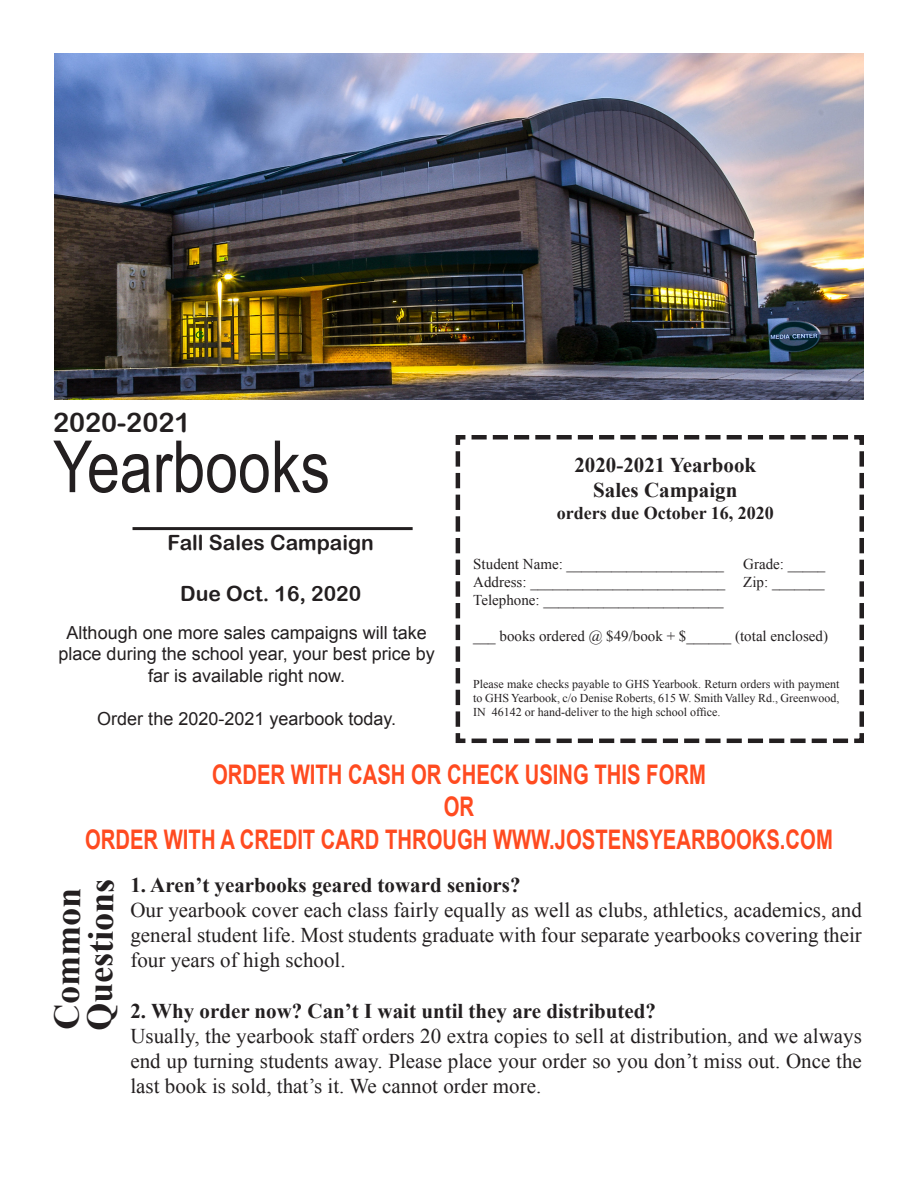
<style>
.page{position:relative;width:918px;height:1188px;background:#fff}
.page>*{position:absolute;margin:0;border:0;box-sizing:border-box;transform-origin:0 0}
.t1{font:72px "Arial Narrow";color:#231f20}
.t2{font:700 36px "Times New Roman";color:#231f20}
.t3{font:700 27px "Arial";color:#ff4b20;scale:.75 1}
.t4{font:27px "Arial Rounded MT Bold";color:#231f20}
.t5{font:21px/25.2px "Times New Roman";color:#231f20;text-align:justify}
.t6{font:700 21px "Times New Roman";color:#231f20}
.t7{font:21px "Arial Rounded MT Bold";color:#231f20}
.t8{font:18px/21.6px "Arial";color:#231f20;text-align:center}
.t9{font:700 18px "Times New Roman";color:#231f20}
.t10{font:15px "Times New Roman";color:#231f20}
.t11{font:12px/14.4px "Times New Roman";color:#231f20;text-align:justify}
</style>
<div class="page">
<hr style="left:133px;top:527px;width:280px;height:3px;background:#231f20">
<svg style="left:455px;top:435px;width:409px;height:308px"></svg>
<img style="left:54px;top:54px;width:810px;height:346px">
<p class="t4" style="left:53px;top:407px;width:139px">2020-2021</p>
<p class="t1" style="left:53px;top:414px;width:278px">Yearbooks</p>
<p class="t6" style="left:574px;top:450px;width:183px">2020-2021 Yearbook</p>
<p class="t6" style="left:593px;top:476px;width:146px">Sales Campaign</p>
<p class="t9" style="left:557px;top:500px;width:219px">orders due October 16, 2020</p>
<p class="t7" style="left:168px;top:530px;width:208px">Fall Sales Campaign</p>
<p class="t7" style="left:180px;top:581px;width:182px">Due Oct. 16, 2020</p>
<p class="t10" style="left:473px;top:554px;width:252px">Student Name: _____________________</p>
<p class="t10" style="left:743px;top:554px;width:84px">Grade: _____</p>
<p class="t10" style="left:473px;top:572px;width:353px">Address: __________________________ Zip: _______</p>
<p class="t10" style="left:473px;top:590px;width:252px">Telephone: ________________________</p>
<p class="t10" style="left:473px;top:626px;width:356px">___ books ordered @ $49/book + $______ (total enclosed)</p>
<p class="t11" style="left:473px;top:676px;width:368px">Please make checks payable to GHS Yearbook. Return orders with payment to GHS Yearbook, c/o Denise Roberts, 615 W. Smith Valley Rd., Greenwood, IN 46142 or hand-deliver to the high school office.</p>
<p class="t8" style="left:59px;top:622px;width:378px">Although one more sales campaigns will take place during the school year, your best price by far is available right now.</p>
<p class="t8" style="left:97px;top:708px;width:300px">Order the 2020-2021 yearbook today.</p>
<p class="t3" style="left:212px;top:757px;width:660px">ORDER WITH CASH OR CHECK USING THIS FORM</p>
<p class="t3" style="left:444px;top:789px;width:42px">OR</p>
<p class="t3" style="left:85px;top:821px;width:998px">ORDER WITH A CREDIT CARD THROUGH WWW.JOSTENSYEARBOOKS.COM</p>
<p class="t2" style="left:41px;top:1029px;width:143px;rotate:-89deg">Common</p>
<p class="t2" style="left:74px;top:1030px;width:154px;rotate:-89deg">Questions</p>
<p class="t6" style="left:130px;top:870px;width:392px">1. Aren’t yearbooks geared toward seniors?</p>
<p class="t5" style="left:130px;top:897px;width:733px">Our yearbook cover each class fairly equally as well as clubs, athletics, academics, and general student life. Most students graduate with four separate yearbooks covering their four years of high school.</p>
<p class="t6" style="left:130px;top:996px;width:527px">2. Why order now? Can’t I wait until they are distributed?</p>
<p class="t5" style="left:130px;top:1023px;width:733px">Usually, the yearbook staff orders 20 extra copies to sell at distribution, and we always end up turning students away. Please place your order so you don’t miss out. Once the last book is sold, that’s it. We cannot order more.</p>
</div>
